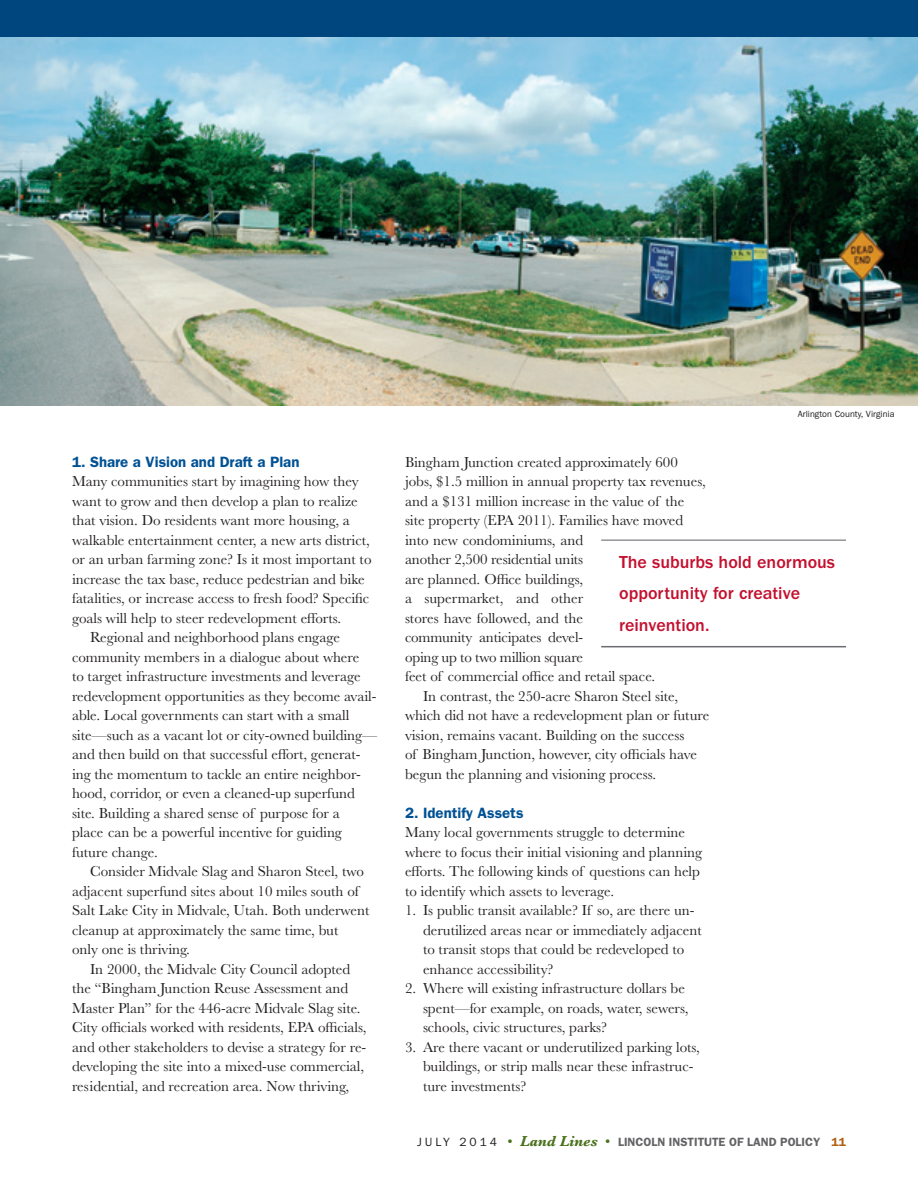
<style>
.page{position:relative;width:918px;height:1188px;background:#fff}
.page>*{position:absolute;margin:0;border:0;box-sizing:border-box;transform-origin:0 0}
._60_faculty_pullquot{font:500 18px/31.5px "ITC Franklin Gothic Std";color:#c3102f}
._00_text{font:15px/19.5px "Baskerville MT Std";color:#231f20}
._06_bullet_text{font:15px/19.5px "Baskerville MT Std";color:#231f20}
._04_subhead_A{font:600 15px "ITC Franklin Gothic Std";color:#005294}
.t1{font:600 12px "ITC Franklin Gothic Std";color:#636366}
._70_credit{font:9px "ITC Franklin Gothic Std";color:#231f20}
.s1{font-weight:400;color:#231f20}
.s2{font-family:"Baskerville MT Std";font-weight:400;font-size:15px;color:#4b711c}
.s3{font-family:"Baskerville MT Std";font-weight:700;font-style:italic;font-size:15px;color:#4b711c}
.s4{color:#b05f0f}
</style>
<div class="page">
<div style="left:0;top:0;width:918px;height:38px;background:#00467e"></div>
<img style="left:0;top:38px;width:918px;height:368px">
<hr style="left:601px;top:539px;width:245px;height:2px;background:#939598">
<hr style="left:601px;top:646px;width:245px;height:1px;background:#6c6d70">
<p class="_04_subhead_A" style="left:72px;top:453px;width:229px">1. Share a Vision and Draft a Plan</p>
<p class="_00_text" style="left:72px;top:471px;width:301px">Many communities start by imagining how they want to grow and then develop a plan to realize that vision. Do residents want more housing, a walkable entertainment center, a new arts district, or an urban farming zone? Is it most important to increase the tax base, reduce pedestrian and bike fatalities, or increase access to fresh food? Specific goals will help to steer redevelopment efforts.</p>
<p class="_00_text" style="left:72px;top:627px;width:307px;text-indent:18px">Regional and neighborhood plans engage community members in a dialogue about where<br>to target infrastructure investments and leverage redevelopment opportunities as they become avail&shy;able. Local governments can start with a small site—such as a vacant lot or city-owned building— and then build on that successful effort, generat&shy;ing the momentum to tackle an entire neighbor&shy;hood, corridor, or even a cleaned-up superfund site. Building a shared sense of purpose for a<br>place can be a powerful incentive for guiding future change.</p>
<p class="_00_text" style="left:72px;top:861px;width:299px;text-indent:18px">Consider Midvale Slag and Sharon Steel, two adjacent superfund sites about 10 miles south of Salt Lake City in Midvale, Utah. Both underwent cleanup at approximately the same time, but<br>only one is thriving.</p>
<p class="_00_text" style="left:72px;top:959px;width:296px;text-indent:18px">In 2000, the Midvale City Council adopted the “Bingham Junction Reuse Assessment and Master Plan” for the 446-acre Midvale Slag site.<br>City officials worked with residents, EPA officials, and other stakeholders to devise a strategy for re&shy;developing the site into a mixed-use commercial, residential, and recreation area. Now thriving,</p>
<p class="_70_credit" style="left:798px;top:408px;width:98px">Arlington County, Virginia</p>
<p class="_00_text" style="left:405px;top:452px;width:302px">Bingham Junction created approximately 600 jobs, $1.5 million in annual property tax revenues, and a $131 million increase in the value of the site property (EPA 2011). Families have moved</p>
<p class="_00_text" style="left:405px;top:530px;width:180px;text-align:justify">into new condominiums, and another 2,500 residential units are planned. Office buildings, a supermarket, and other stores have followed, and the community anticipates devel&shy;oping up to two million square</p>
<p class="_00_text" style="left:405px;top:666px;width:252px">feet of commercial office and retail space.</p>
<p class="_00_text" style="left:405px;top:686px;width:306px;text-indent:18px">In contrast, the 250-acre Sharon Steel site, which did not have a redevelopment plan or future vision, remains vacant. Building on the success<br>of Bingham Junction, however, city officials have begun the planning and visioning process.</p>
<p class="_04_subhead_A" style="left:405px;top:804px;width:120px">2. Identify Assets</p>
<p class="_00_text" style="left:405px;top:822px;width:299px">Many local governments struggle to determine where to focus their initial visioning and planning efforts. The following kinds of questions can help to identify which assets to leverage.</p>
<p class="_06_bullet_text" style="left:423px;top:900px;width:280px;text-indent:-18px">1. Is public transit available? If so, are there un&shy;derutilized areas near or immediately adjacent to transit stops that could be redeveloped to enhance accessibility?</p>
<p class="_06_bullet_text" style="left:423px;top:978px;width:267px;text-indent:-18px">2. Where will existing infrastructure dollars be spent—for example, on roads, water, sewers, schools, civic structures, parks?</p>
<p class="_06_bullet_text" style="left:423px;top:1037px;width:279px;text-indent:-18px">3. Are there vacant or underutilized parking lots, buildings, or strip malls near these infrastruc&shy;ture investments?</p>
<p class="_60_faculty_pullquot" style="left:619px;top:546px;width:217px">The suburbs hold enormous opportunity for creative reinvention.</p>
<p class="t1" style="left:417px;top:1135px;width:430px"><span class="s1">J U LY 2 0 1 4</span> <span class="s2">•</span> <span class="s3">Land Lines</span> <span class="s2">•</span> LINCOLN INSTITUTE OF LAND POLICY <span class="s4">11</span></p>
</div>
